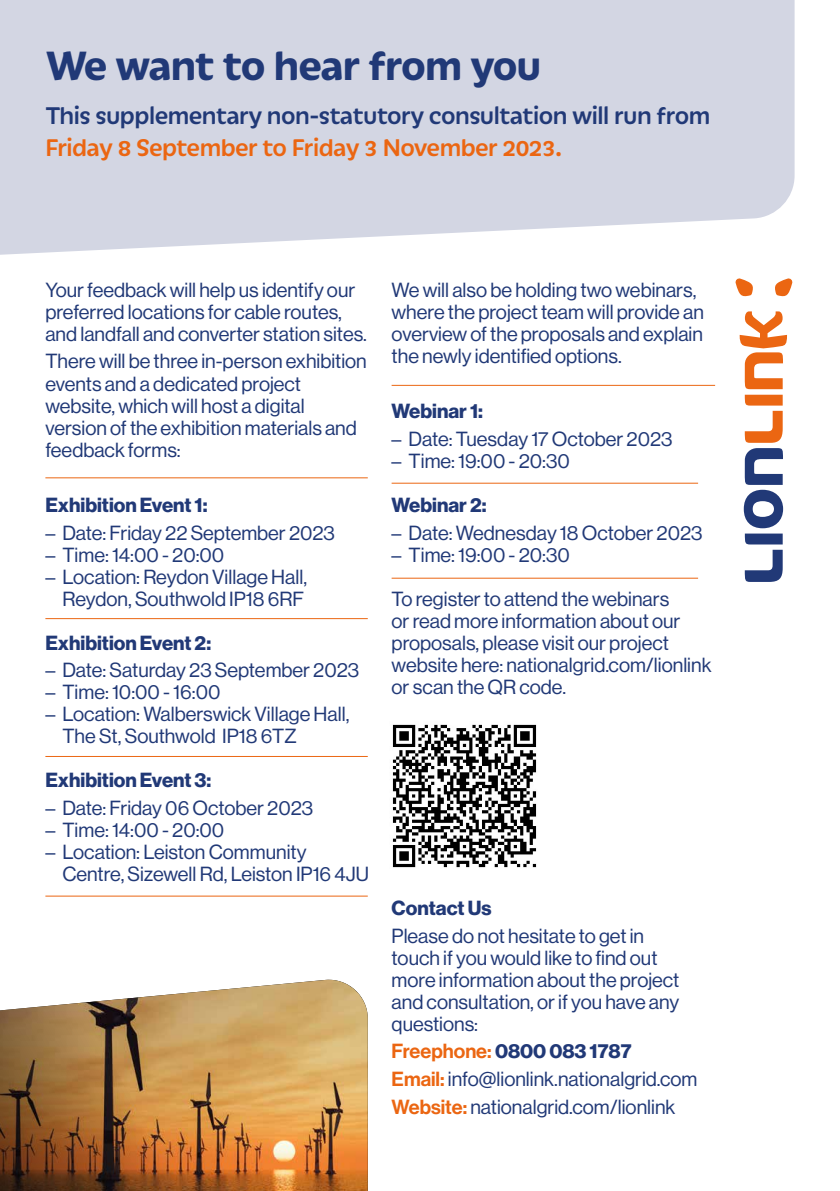
<style>
.page{position:relative;width:840px;height:1191px;background:#fff}
.page>*{position:absolute;margin:0;border:0;box-sizing:border-box;transform-origin:0 0}
.t1{font:700 44px "Iskra";letter-spacing:-.025em;color:#213977}
.t2{font:500 26px "Iskra";letter-spacing:-.02em;color:#213977}
.t3{font:500 26px "Iskra";letter-spacing:-.02em;color:#eb6612}
.t4{font:20px/22px "N Haas Grotesk DS Pro 55 Rg";color:#213977}
.t5{font:20px "N Haas Grotesk DS Pro 75 Bd";color:#213977}
.s1{font-family:"N Haas Grotesk DS Pro 65 Md";color:#eb6612}
</style>
<div class="page">
<svg style="left:0;top:0;width:794px;height:255px;background:#d6d9e5"></svg>
<img style="left:0;top:979px;width:367px;height:212px">
<img style="left:392px;top:724px;width:145px;height:144px">
<hr style="left:45px;top:477px;width:322px;height:1px;background:#eb6612">
<hr style="left:391px;top:385px;width:323px;height:1px;background:#eb6612">
<hr style="left:391px;top:483px;width:306px;height:1px;background:#eb6612">
<hr style="left:391px;top:577px;width:306px;height:1px;background:#eb6612">
<hr style="left:45px;top:618px;width:322px;height:1px;background:#eb6612">
<hr style="left:45px;top:756px;width:322px;height:1px;background:#eb6612">
<hr style="left:45px;top:895px;width:322px;height:1px;background:#eb6612">
<svg style="left:775px;top:278px;width:17px;height:19px"></svg>
<svg style="left:744px;top:550px;width:38px;height:32px"></svg>
<svg style="left:744px;top:395px;width:38px;height:10px"></svg>
<svg style="left:735px;top:278px;width:18px;height:19px"></svg>
<svg style="left:739px;top:311px;width:47px;height:78px"></svg>
<svg style="left:743px;top:411px;width:39px;height:133px"></svg>
<h1 class="t1" style="left:45px;top:34px;width:497px">We want to hear from you</h1>
<h2 class="t2" style="left:45px;top:97px;width:666px">This supplementary non-statutory consultation will run from</h2>
<h2 class="t3" style="left:45px;top:129px;width:518px">Friday 8 September to Friday 3 November 2023.</h2>
<p class="t4" style="left:45px;top:279px;width:323px">Your feedback will help us identify our preferred locations for cable routes, and landfall and converter station sites.</p>
<p class="t4" style="left:45px;top:350px;width:323px">There will be three in-person exhibition events and a dedicated project website, which will host a digital version of the exhibition materials and feedback forms:</p>
<p class="t5" style="left:45px;top:493px;width:163px">Exhibition Event 1:</p>
<p class="t4" style="left:45px;top:521px;width:291px">– Date: Friday 22 September 2023</p>
<p class="t4" style="left:45px;top:543px;width:180px">– Time: 14:00 - 20:00</p>
<p class="t4" style="left:45px;top:565px;width:263px;text-align:right">– Location: Reydon Village Hall,<br>Reydon, Southwold IP18 6RF</p>
<p class="t5" style="left:45px;top:631px;width:167px">Exhibition Event 2:</p>
<p class="t4" style="left:45px;top:659px;width:315px">– Date: Saturday 23 September 2023</p>
<p class="t4" style="left:45px;top:681px;width:176px">– Time: 10:00 - 16:00</p>
<p class="t4" style="left:62px;top:703px;width:288px;text-indent:-17px">– Location: Walberswick Village Hall,<br>The St, Southwold IP18 6TZ</p>
<p class="t5" style="left:45px;top:768px;width:167px">Exhibition Event 3:</p>
<p class="t4" style="left:45px;top:797px;width:269px">– Date: Friday 06 October 2023</p>
<p class="t4" style="left:45px;top:819px;width:180px">– Time: 14:00 - 20:00</p>
<p class="t4" style="left:62px;top:841px;width:308px;text-indent:-17px">– Location: Leiston Community<br>Centre, Sizewell Rd, Leiston IP16 4JU</p>
<p class="t4" style="left:391px;top:279px;width:313px">We will also be holding two webinars, where the project team will provide an overview of the proposals and explain the newly identified options.</p>
<p class="t5" style="left:391px;top:399px;width:93px">Webinar 1:</p>
<p class="t4" style="left:391px;top:428px;width:282px">– Date: Tuesday 17 October 2023</p>
<p class="t4" style="left:391px;top:450px;width:180px">– Time: 19:00 - 20:30</p>
<p class="t5" style="left:391px;top:493px;width:96px">Webinar 2:</p>
<p class="t4" style="left:391px;top:521px;width:312px">– Date: Wednesday 18 October 2023</p>
<p class="t4" style="left:391px;top:532px;width:279px;line-height:44px">– Time: 19:00 - 20:30<br>To register to attend the webinars</p>
<p class="t4" style="left:391px;top:609px;width:321px">or read more information about our proposals, please visit our project website here: nationalgrid.com/lionlink or scan the QR code.</p>
<p class="t5" style="left:391px;top:896px;width:101px">Contact Us</p>
<p class="t4" style="left:391px;top:924px;width:289px">Please do not hesitate to get in touch if you would like to find out more information about the project and consultation, or if you have any questions:</p>
<p class="t5" style="left:391px;top:1039px;width:241px"><span class="s1">Freephone:</span> 0800 083 1787</p>
<p class="t4" style="left:391px;top:1065px;width:307px;line-height:27.6px"><span class="s1">Email:</span> info@lionlink.nationalgrid.com<br><span class="s1">Website:</span> nationalgrid.com/lionlink</p>
</div>
